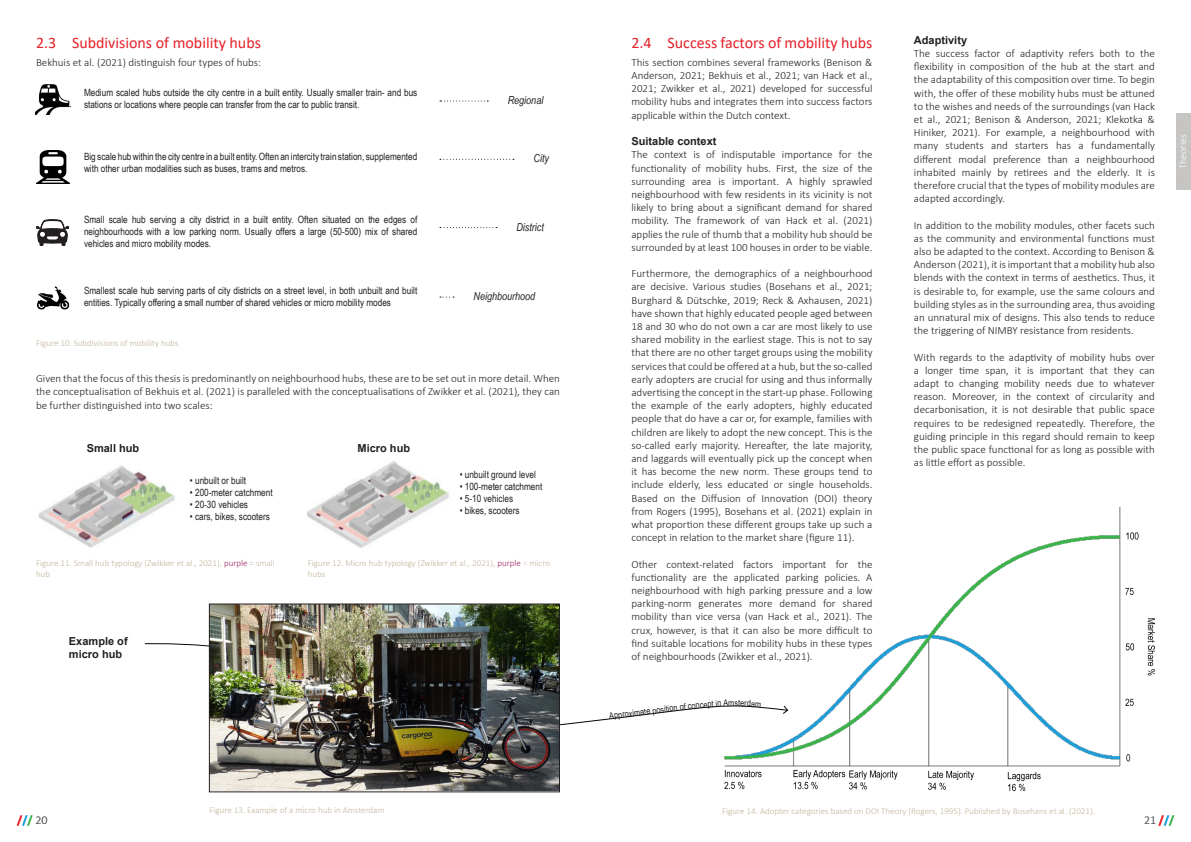
<style>
.page{position:relative;width:1191px;height:842px;background:#fff}
.page>*{position:absolute;margin:0;border:0;box-sizing:border-box;transform-origin:0 0}
.Subchapter_Title{font:16px "Calibri";color:#e62029}
.t1{font:300 12px "Calibri";color:#666464}
.t2{font:300 11px/13.2px "Calibri";color:#231f20;text-align:justify}
.Figure_or_category_t{font:700 11px/13.2px "Arial";color:#231f20}
.Maps___figures{font:italic 11px "Arial Narrow";color:#231f20}
.Maps___figures-2{font:10px/12px "Arial Narrow";color:#231f20}
.t3{font:300 10px "Calibri";color:#fff}
.t4{font:300 9px/10.8px "Calibri";color:#c3b49b}
.t5{font:9px "Arial Narrow";color:#231f20}
.s1{color:#9e1f62}
.s2{font-weight:700;color:#e62029}
.s3{font-weight:700;color:#169ed9}
.s4{font-weight:700;color:#38b24a}
</style>
<div class="page">
<div style="left:1176px;top:113px;width:15px;height:77px;background:#c6c5c4"></div>
<svg style="left:144px;top:642px;width:559px;height:99px"></svg>
<img style="left:308px;top:461px;width:141px;height:87px">
<img style="left:38px;top:465px;width:137px;height:83px">
<img style="left:37px;top:150px;width:32px;height:33px">
<img style="left:37px;top:219px;width:32px;height:26px">
<img style="left:37px;top:286px;width:32px;height:24px">
<img style="left:35px;top:84px;width:36px;height:30px">
<svg style="left:440px;top:101px;width:48px;height:1px"></svg>
<svg style="left:440px;top:159px;width:74px;height:1px"></svg>
<svg style="left:440px;top:227px;width:57px;height:1px"></svg>
<img style="left:211px;top:605px;width:347px;height:185px">
<div style="left:209px;top:603px;width:351px;height:189px;border:1px solid #231f20"></div>
<img style="left:724px;top:506px;width:432px;height:286px">
<svg style="left:703px;top:699px;width:58px;height:10px"></svg>
<p class="Subchapter_Title" style="left:36px;top:32px;width:226px">2.3 Subdivisions of mobility hubs</p>
<p class="t2" style="left:36px;top:56px;width:226px">Bekhuis et al. (2021) distinguish four types of hubs:</p>
<p class="Maps___figures-2" style="left:84px;top:86px;width:335px">Medium scaled hubs outside the city centre in a built entity. Usually smaller train- and bus stations or locations where people can transfer from the car to public transit.</p>
<p class="Maps___figures-2" style="left:84px;top:150px;width:335px">Big scale hub within the city centre in a built entity. Often an intercity train station, supplemented with other urban modalities such as buses, trams and metros.</p>
<p class="Maps___figures-2" style="left:84px;top:213px;width:335px;text-align:justify">Small scale hub serving a city district in a built entity. Often situated on the edges of neighbourhoods with a low parking norm. Usually offers a large (50-500) mix of shared vehicles and micro mobility modes.</p>
<p class="Maps___figures-2" style="left:84px;top:284px;width:335px">Smallest scale hub serving parts of city districts on a street level, in both unbuilt and built entities. Typically offering a small number of shared vehicles or micro mobility modes</p>
<p class="t4" style="left:36px;top:337px;width:144px">Figure 10. Subdivisions of mobility hubs</p>
<p class="Maps___figures" style="left:508px;top:93px;width:37px">Regional</p>
<p class="Maps___figures" style="left:533px;top:151px;width:17px">City</p>
<p class="Maps___figures" style="left:516px;top:220px;width:29px">District</p>
<p class="Maps___figures" style="left:473px;top:288px;width:63px">Neighbourhood</p>
<p class="t2" style="left:36px;top:372px;width:525px">Given that the focus of this thesis is predominantly on neighbourhood hubs, these are to be set out in more detail. When the conceptualisation of Bekhuis et al. (2021) is paralleled with the conceptualisations of Zwikker et al. (2021), they can be further distinguished into two scales:</p>
<p class="Figure_or_category_t" style="left:87px;top:441px;width:54px">Small hub</p>
<p class="Figure_or_category_t" style="left:357px;top:441px;width:54px">Micro hub</p>
<p class="Maps___figures-2" style="left:190px;top:474px;width:58px">• unbuilt or built</p>
<p class="Maps___figures-2" style="left:190px;top:486px;width:84px">• 200-meter catchment</p>
<p class="Maps___figures-2" style="left:190px;top:498px;width:60px">• 20-30 vehicles</p>
<p class="Maps___figures-2" style="left:190px;top:510px;width:81px">• cars, bikes, scooters</p>
<p class="Maps___figures-2" style="left:460px;top:468px;width:78px">• unbuilt ground level</p>
<p class="Maps___figures-2" style="left:460px;top:480px;width:84px">• 100-meter catchment</p>
<p class="Maps___figures-2" style="left:460px;top:492px;width:55px">• 5-10 vehicles</p>
<p class="Maps___figures-2" style="left:460px;top:504px;width:61px">• bikes, scooters</p>
<p class="t4" style="left:36px;top:557px;width:240px">Figure 11. Small hub typology (Zwikker et al., 2021), <span class="s1">purple</span> = small hub</p>
<p class="Figure_or_category_t" style="left:69px;top:634px;width:60px">Example of micro hub</p>
<p class="t4" style="left:308px;top:557px;width:244px">Figure 12. Micro hub typology (Zwikker et al., 2021), <span class="s1">purple</span> = micro hubs</p>
<p class="Subchapter_Title" style="left:631px;top:31px;width:242px">2.4 Success factors of mobility hubs</p>
<p class="t2" style="left:631px;top:56px;width:242px">This section combines several frameworks (Benison &amp; Anderson, 2021; Bekhuis et al., 2021; van Hack et al., 2021; Zwikker et al., 2021) developed for successful mobility hubs and integrates them into success factors applicable within the Dutch context.</p>
<p class="Figure_or_category_t" style="left:631px;top:135px;width:86px">Suitable context</p>
<p class="t2" style="left:631px;top:148px;width:242px">The context is of indisputable importance for the functionality of mobility hubs. First, the size of the surrounding area is important. A highly sprawled neighbourhood with few residents in its vicinity is not likely to bring about a significant demand for shared mobility. The framework of van Hack et al. (2021) applies the rule of thumb that a mobility hub should be surrounded by at least 100 houses in order to be viable.</p>
<p class="t2" style="left:631px;top:267px;width:242px">Furthermore, the demographics of a neighbourhood are decisive. Various studies (Bosehans et al., 2021; Burghard &amp; Dütschke, 2019; Reck &amp; Axhausen, 2021) have shown that highly educated people aged between 18 and 30 who do not own a car are most likely to use shared mobility in the earliest stage. This is not to say that there are no other target groups using the mobility services that could be offered at a hub, but the so-called early adopters are crucial for using and thus informally advertising the concept in the start-up phase. Following the example of the early adopters, highly educated people that do have a car or, for example, families with children are likely to adopt the new concept. This is the so-called early majority. Hereafter, the late majority, and laggards will eventually pick up the concept when it has become the new norm. These groups tend to include elderly, less educated or single households.<br>Based on the Diffusion of Innovation (DOI) theory from Rogers (1995), Bosehans et al. (2021) explain in what proportion these different groups take up such a concept in relation to the market share (figure 11).</p>
<p class="t2" style="left:631px;top:557px;width:242px">Other context-related factors important for the functionality are the applicated parking policies. A neighbourhood with high parking pressure and a low parking-norm generates more demand for shared mobility than vice versa (van Hack et al., 2021). The crux, however, is that it can also be more difficult to find suitable locations for mobility hubs in these types of neighbourhoods (Zwikker et al., 2021).</p>
<p class="t5" style="left:608px;top:709px;width:79px;rotate:-7deg">Approximate position of</p>
<p class="t5" style="left:687px;top:699px;width:17px;rotate:-6deg">conc</p>
<p class="Figure_or_category_t" style="left:914px;top:33px;width:55px">Adaptivity</p>
<p class="t2" style="left:914px;top:47px;width:242px">The success factor of adaptivity refers both to the flexibility in composition of the hub at the start and the adaptability of this composition over time. To begin with, the offer of these mobility hubs must be attuned to the wishes and needs of the surroundings (van Hack et al., 2021; Benison &amp; Anderson, 2021; Klekotka &amp; Hiniker, 2021). For example, a neighbourhood with many students and starters has a fundamentally different modal preference than a neighbourhood inhabited mainly by retirees and the elderly. It is therefore crucial that the types of mobility modules are adapted accordingly.</p>
<p class="t2" style="left:914px;top:218px;width:242px">In addition to the mobility modules, other facets such as the community and environmental functions must also be adapted to the context. According to Benison &amp; Anderson (2021), it is important that a mobility hub also blends with the context in terms of aesthetics. Thus, it is desirable to, for example, use the same colours and building styles as in the surrounding area, thus avoiding an unnatural mix of designs. This also tends to reduce the triggering of NIMBY resistance from residents.</p>
<p class="t2" style="left:914px;top:350px;width:242px">With regards to the adaptivity of mobility hubs over a longer time span, it is important that they can adapt to changing mobility needs due to whatever reason. Moreover, in the context of circularity and decarbonisation, it is not desirable that public space requires to be redesigned repeatedly. Therefore, the guiding principle in this regard should remain to keep the public space functional for as long as possible with as little effort as possible.</p>
<p class="t3" style="left:1176px;top:169px;width:36px;rotate:-90deg">Theories</p>
<p class="t4" style="left:209px;top:804px;width:177px">Figure 13. Example of a micro hub in Amsterdam</p>
<p class="t4" style="left:722px;top:806px;width:374px">Figure 14. Adopter categories based on DOI Theory (Rogers, 1995). Published by Bosehans et al. (2021).</p>
<p class="t1" style="left:17px;top:812px;width:32px"><span class="s2">/</span><span class="s3">/</span><span class="s4">/</span> 20</p>
<p class="t1" style="left:1144px;top:813px;width:32px">21 <span class="s2">/</span><span class="s3">/</span><span class="s4">/</span></p>
</div>
